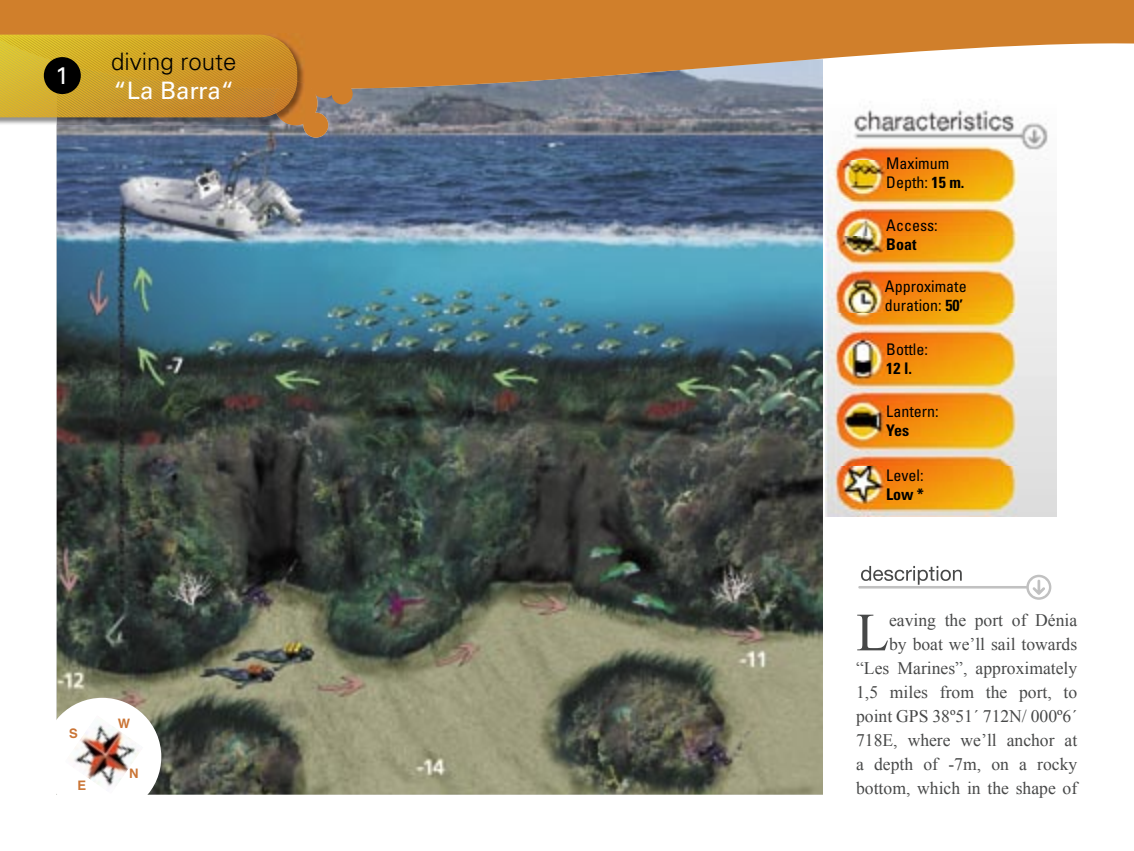
<style>
.page{position:relative;width:1134px;height:851px;background:#fff}
.page>*{position:absolute;margin:0;border:0;box-sizing:border-box;transform-origin:0 0}
.t1{font:53.8px "Times New Roman";color:#474848}
.t2{font:300 24px "Univers LT Std";color:#000}
.t3{font:24px "Univers LT Std";color:#fff}
.t4{font:17.6px/24px "Times New Roman";color:#474848;text-align:right}
.t5{font:condensed 16px/19.2px "Univers LT Std";color:#000}
.t6{font:700 condensed 16px "Univers LT Std";color:#000}
.t7{font:700 13px "Helvetica";color:#ca7536}
.s1{font-weight:700}
</style>
<div class="page">
<img style="left:825px;top:170px;width:232px;height:346px">
<img style="left:57px;top:170px;width:766px;height:624px">
<svg style="left:0;top:0;width:1134px;height:170px"></svg>
<div style="left:332px;top:83px;width:21px;height:21px;background:#d07f2b;border-radius:50%"></div>
<div style="left:274px;top:81px;width:43px;height:44px;background:#d07f2b;border-radius:50%"></div>
<div style="left:311px;top:73px;width:25px;height:25px;background:#d07f2b;border-radius:50%"></div>
<div style="left:303px;top:113px;width:25px;height:24px;background:#d07f2b;border-radius:50%"></div>
<img style="left:0;top:33px;width:305px;height:2px">
<svg style="left:0;top:35px;width:305px;height:90px;background:#c59831"></svg>
<div style="left:44px;top:57px;width:37px;height:37px;background:#000;border-radius:50%"></div>
<svg style="left:858px;top:566px;width:193px;height:33px"></svg>
<div style="left:43px;top:697px;width:118px;height:118px;background:#fff;border-radius:50%"></div>
<img style="left:74px;top:714px;width:70px;height:73px">
<svg style="left:74px;top:728px;width:4px;height:10px"></svg>
<h2 class="t3" style="left:56px;top:62px;width:15px">1</h2>
<h2 class="t2" style="left:111px;top:47px;width:127px">diving route</h2>
<h2 class="t3" style="left:113px;top:76px;width:122px">“La Barra“</h2>
<p class="t7" style="left:77px;top:774px;width:10px">E</p>
<p class="t7" style="left:118px;top:712px;width:14px">W</p>
<p class="t7" style="left:129px;top:763px;width:11px">N</p>
<p class="t5" style="left:886px;top:154px;width:80px">Maximum<br>Depth: <span class="s1">15 m.</span></p>
<p class="t5" style="left:886px;top:215px;width:53px">Access:</p>
<p class="t6" style="left:886px;top:234px;width:32px">Boat</p>
<p class="t5" style="left:885px;top:276px;width:83px">Approximate duration: <span class="s1">50’</span></p>
<p class="t5" style="left:886px;top:340px;width:43px">Bottle:</p>
<p class="t6" style="left:886px;top:359px;width:27px">12 l.</p>
<p class="t5" style="left:886px;top:401px;width:54px">Lantern:</p>
<p class="t6" style="left:886px;top:421px;width:24px">Yes</p>
<p class="t5" style="left:886px;top:465px;width:39px">Level:</p>
<p class="t6" style="left:886px;top:484px;width:39px">Low *</p>
<p class="t4" style="left:856px;top:608px;width:223px">eaving the port of Dénia<br>by boat we’ll sail towards “Les Marines”, approximately<br>1,5 miles from the port, to point GPS 38º51´ 712N/ 000º6´<br>718E, where we’ll anchor at a depth of -7m, on a rocky bottom, which in the shape of</p>
<h1 class="t1" style="left:856px;top:596px;width:34px">L</h1>
</div>
